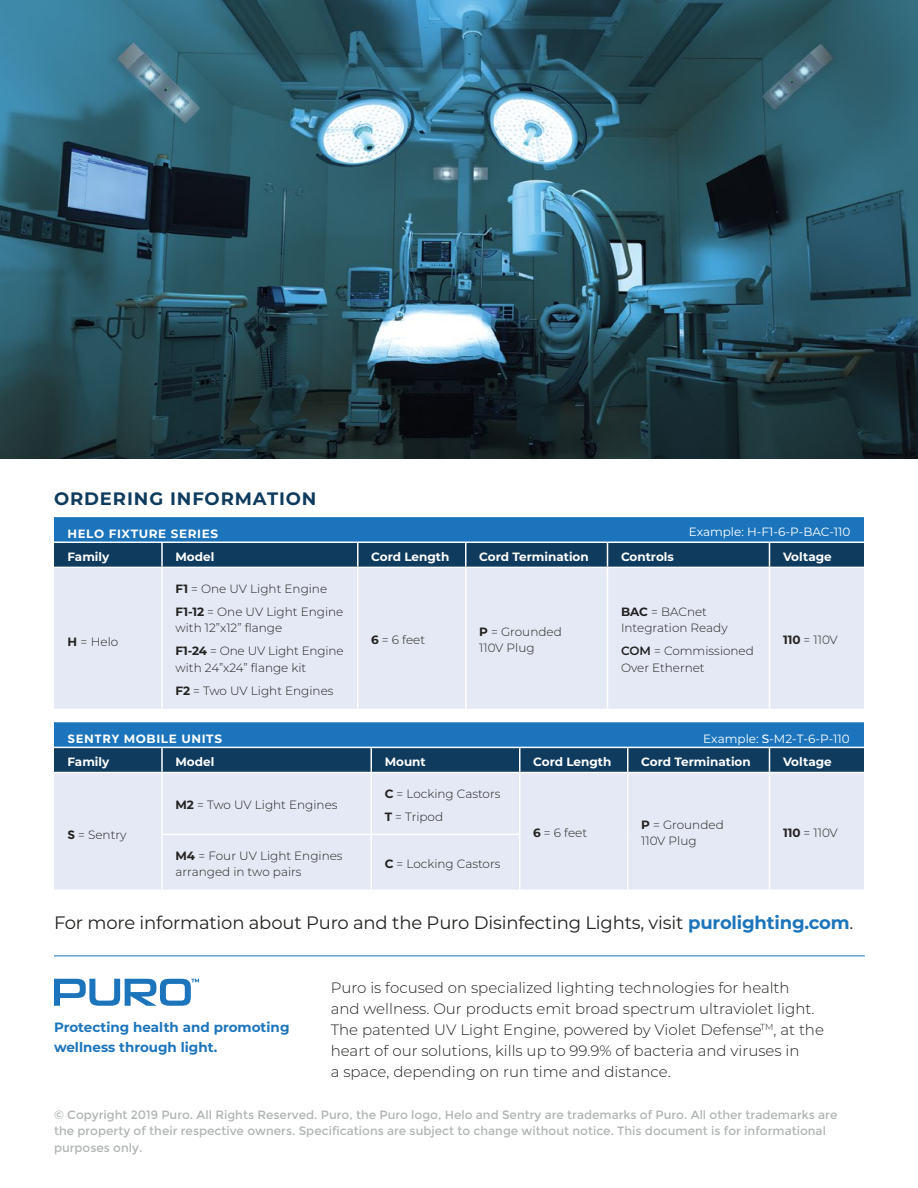
<style>
.page{position:relative;width:918px;height:1188px;background:#fff}
.page>*{position:absolute;margin:0;border:0;box-sizing:border-box;transform-origin:0 0}
.t1{font:18px "Montserrat";letter-spacing:-.01em;color:#222220}
.t2{font:700 18px "Montserrat";letter-spacing:.05em;color:#0e3b5e}
.t3{font:300 15px/21px "Montserrat";color:#222220}
.t4{font:700 13.5px/19.5px "Montserrat";color:#1c75bc}
.t5{font:300 12px/16.5px "Montserrat";color:#222220}
.t6{font:12px/16.5px "Montserrat";color:#b0b5b3}
.t7{font:700 12px "Montserrat";color:#fff}
.t8{font:12px "Montserrat";color:#fff}
.t9{font:700 12px "Montserrat";letter-spacing:.05em;color:#fff}
.s1{font-weight:700}
.s2{font-weight:600}
.s3{font-weight:500}
.s4{font-weight:700;color:#1c75bc}
</style>
<div class="page">
<div style="left:54px;top:568px;width:810px;height:141px;background:#e5e9f6"></div>
<svg style="left:54px;top:517px;width:810px;height:50px;background:#1e5f92"></svg>
<hr style="left:161px;top:568px;width:2px;height:141px;background:#fff">
<hr style="left:357px;top:568px;width:1px;height:141px;background:#fff">
<hr style="left:465px;top:568px;width:1px;height:141px;background:#fff">
<hr style="left:607px;top:568px;width:1px;height:141px;background:#fff">
<hr style="left:769px;top:568px;width:1px;height:141px;background:#fff">
<div style="left:54px;top:773px;width:810px;height:117px;background:#e5e9f6"></div>
<svg style="left:54px;top:722px;width:810px;height:50px;background:#1e5f92"></svg>
<hr style="left:161px;top:773px;width:2px;height:61px;background:#fff">
<hr style="left:627px;top:773px;width:1px;height:61px;background:#fff">
<hr style="left:627px;top:834px;width:1px;height:56px;background:#fff">
<hr style="left:370px;top:773px;width:2px;height:61px;background:#fff">
<hr style="left:519px;top:773px;width:1px;height:61px;background:#fff">
<hr style="left:769px;top:773px;width:1px;height:61px;background:#fff">
<hr style="left:769px;top:834px;width:1px;height:56px;background:#fff">
<hr style="left:161px;top:834px;width:210px;height:1px;background:#fff">
<hr style="left:161px;top:835px;width:2px;height:55px;background:#fff">
<hr style="left:371px;top:834px;width:149px;height:1px;background:#fff">
<hr style="left:370px;top:835px;width:2px;height:55px;background:#fff">
<hr style="left:519px;top:835px;width:1px;height:55px;background:#fff">
<hr style="left:54px;top:956px;width:811px;height:1px;background:#1c75bc">
<img style="left:0;top:0;width:918px;height:459px">
<svg style="left:54px;top:979px;width:145px;height:27px"></svg>
<h1 class="t2" style="left:54px;top:486px;width:264px">ORDERING INFORMATION</h1>
<p class="t9" style="left:68px;top:525px;width:152px">HELO FIXTURE SERIES</p>
<p class="t8" style="left:689px;top:523px;width:163px">Example: H-F1-6-P-BAC-110</p>
<p class="t7" style="left:68px;top:548px;width:43px">Family</p>
<p class="t7" style="left:176px;top:548px;width:40px">Model</p>
<p class="t7" style="left:371px;top:548px;width:80px">Cord Length</p>
<p class="t7" style="left:479px;top:548px;width:111px">Cord Termination</p>
<p class="t7" style="left:621px;top:548px;width:54px">Controls</p>
<p class="t7" style="left:783px;top:548px;width:50px">Voltage</p>
<p class="t5" style="left:68px;top:633px;width:52px"><span class="s1">H</span> = Helo</p>
<p class="t5" style="left:176px;top:576px;width:169px;line-height:23.2px"><span class="s1">F1</span> = One UV Light Engine<br><span class="s1">F1-12</span> = One UV Light Engine</p>
<p class="t5" style="left:176px;top:616px;width:170px;line-height:23.2px">with 12”x12” flange<br><span class="s1">F1-24</span> = One UV Light Engine</p>
<p class="t5" style="left:176px;top:656px;width:160px;line-height:23.2px">with 24”x24” flange kit<br><span class="s1">F2</span> = Two UV Light Engines</p>
<p class="t5" style="left:371px;top:631px;width:55px"><span class="s1">6</span> = 6 feet</p>
<p class="t5" style="left:479px;top:623px;width:84px"><span class="s1">P</span> = Grounded<br>110V Plug</p>
<p class="t5" style="left:621px;top:603px;width:108px"><span class="s1">BAC</span> = BACnet<br>Integration Ready</p>
<p class="t5" style="left:621px;top:643px;width:134px"><span class="s2">COM</span> = Commissioned<br>Over Ethernet</p>
<p class="t5" style="left:783px;top:631px;width:56px"><span class="s1">110</span> = 110V</p>
<p class="t9" style="left:68px;top:731px;width:156px">SENTRY MOBILE UNITS</p>
<p class="t8" style="left:703px;top:730px;width:148px">Example: <span class="s3">S</span>-M2-T-6-P-110</p>
<p class="t7" style="left:68px;top:753px;width:43px">Family</p>
<p class="t7" style="left:176px;top:753px;width:40px">Model</p>
<p class="t7" style="left:385px;top:753px;width:43px">Mount</p>
<p class="t7" style="left:533px;top:753px;width:80px">Cord Length</p>
<p class="t7" style="left:641px;top:753px;width:111px">Cord Termination</p>
<p class="t7" style="left:783px;top:753px;width:50px">Voltage</p>
<p class="t5" style="left:68px;top:826px;width:61px"><span class="s1">S</span> = Sentry</p>
<p class="t5" style="left:176px;top:796px;width:164px"><span class="s1">M2</span> = Two UV Light Engines</p>
<p class="t5" style="left:385px;top:781px;width:117px;line-height:23.2px"><span class="s1">C</span> = Locking Castors<br><span class="s1">T</span> = Tripod</p>
<p class="t5" style="left:176px;top:847px;width:169px"><span class="s1">M4</span> = Four UV Light Engines arranged in two pairs</p>
<p class="t5" style="left:385px;top:855px;width:117px"><span class="s1">C</span> = Locking Castors</p>
<p class="t5" style="left:533px;top:824px;width:55px"><span class="s1">6</span> = 6 feet</p>
<p class="t5" style="left:641px;top:816px;width:84px"><span class="s1">P</span> = Grounded<br>110V Plug</p>
<p class="t5" style="left:783px;top:824px;width:56px"><span class="s1">110</span> = 110V</p>
<h1 class="t1" style="left:54px;top:910px;width:801px">For more information about Puro and the Puro Disinfecting Lights, visit <span class="s4">purolighting.com</span>.</h1>
<p class="t4" style="left:54px;top:1017px;width:237px">Protecting health and promoting wellness through light.</p>
<p class="t3" style="left:331px;top:977px;width:495px">Puro is focused on specialized lighting technologies for health<br>and wellness. Our products emit broad spectrum ultraviolet light.<br>The patented UV Light Engine, powered by Violet Defense<sup>TM</sup>, at the heart of our solutions, kills up to 99.9% of bacteria and viruses in<br>a space, depending on run time and distance.</p>
<p class="t6" style="left:54px;top:1106px;width:785px">© Copyright 2019 Puro. All Rights Reserved. Puro, the Puro logo, Helo and Sentry are trademarks of Puro. All other trademarks are the property of their respective owners. Specifications are subject to change without notice. This document is for informational purposes only.</p>
</div>
